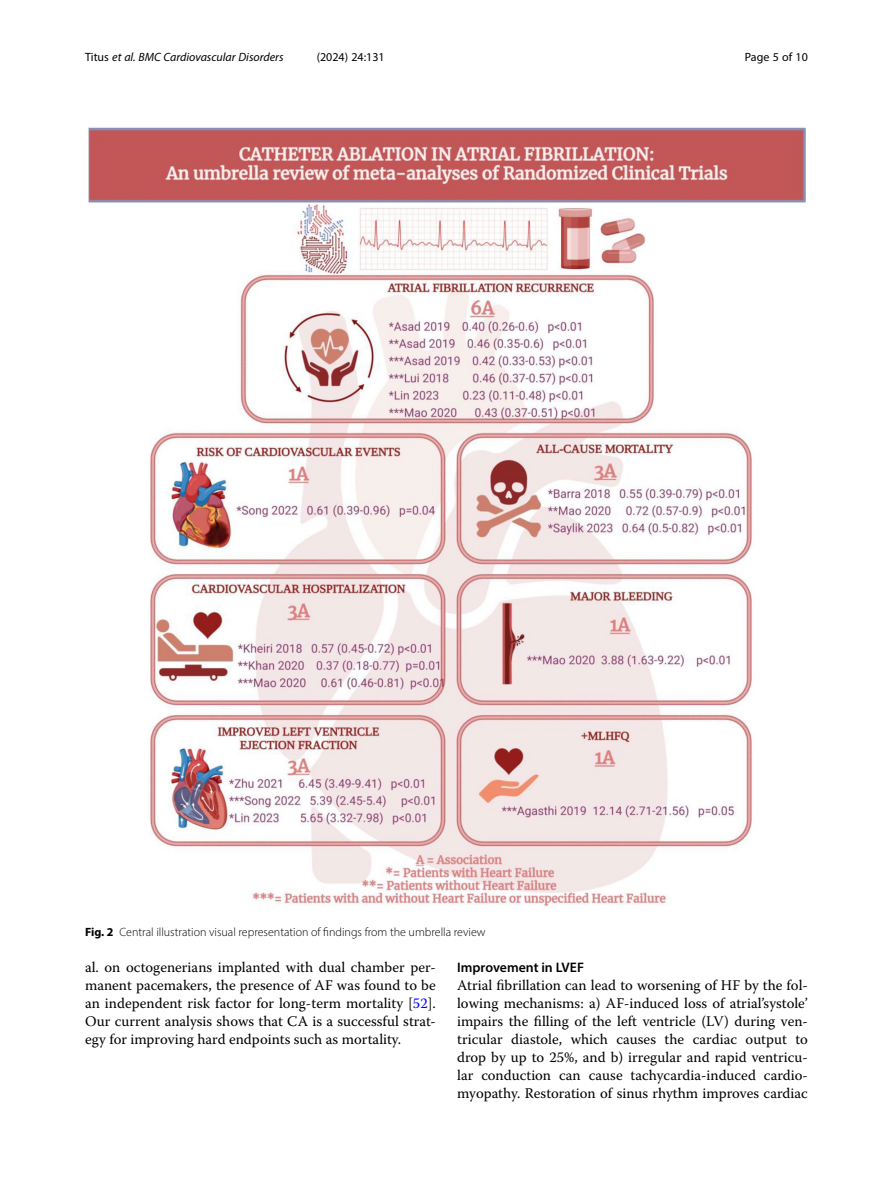
<style>
.page{position:relative;width:893px;height:1191px;background:#fff}
.page>*{position:absolute;margin:0;border:0;box-sizing:border-box;transform-origin:0 0}
.Body_Text{font:14.7px/18px "Warnock Pro";color:#000;text-align:justify}
.Body_Text_Indent{font:14.7px/18px "Warnock Pro";color:#000;text-align:justify}
.Head_2{font:600 13.8px "Myriad Pro";color:#000}
.Figure_Caption{font:300 12px "Myriad Pro";color:#000}
.t1{font:italic 12px "Myriad Pro";color:#000}
.t2{font:12px "Myriad Pro";color:#000}
.s1{font-style:normal}
.s2{font-weight:700}
.s3{color:#00f}
</style>
<div class="page">
<img style="left:88px;top:127px;width:718px;height:780px">
<p class="t1" style="left:85px;top:50px;width:200px"><span class="s1">Titus</span> et al. BMC Cardiovascular Disorders</p>
<p class="t2" style="left:317px;top:50px;width:70px">(2024) 24:131</p>
<p class="t2" style="left:745px;top:50px;width:65px">Page 5 of 10</p>
<p class="Figure_Caption" style="left:85px;top:924px;width:402px"><span class="s2">Fig. 2</span> Central illustration visual representation of findings from the umbrella review</p>
<p class="Body_Text_Indent" style="left:85px;top:958px;width:352px">al. on octogenerians implanted with dual chamber per&shy;manent pacemakers, the presence of AF was found to be an independent risk factor for long-term mortality [<span class="s3">52</span>].<br>Our current analysis shows that CA is a successful strat&shy;egy for improving hard endpoints such as mortality.</p>
<p class="Head_2" style="left:457px;top:959px;width:128px">Improvement in LVEF</p>
<p class="Body_Text" style="left:457px;top:976px;width:352px">Atrial fibrillation can lead to worsening of HF by the fol&shy;lowing mechanisms: a) AF-induced loss of atrial’systole’ impairs the filling of the left ventricle (LV) during ven&shy;tricular diastole, which causes the cardiac output to drop by up to 25%, and b) irregular and rapid ventricu&shy;lar conduction can cause tachycardia-induced cardio&shy;myopathy. Restoration of sinus rhythm improves cardiac</p>
</div>
